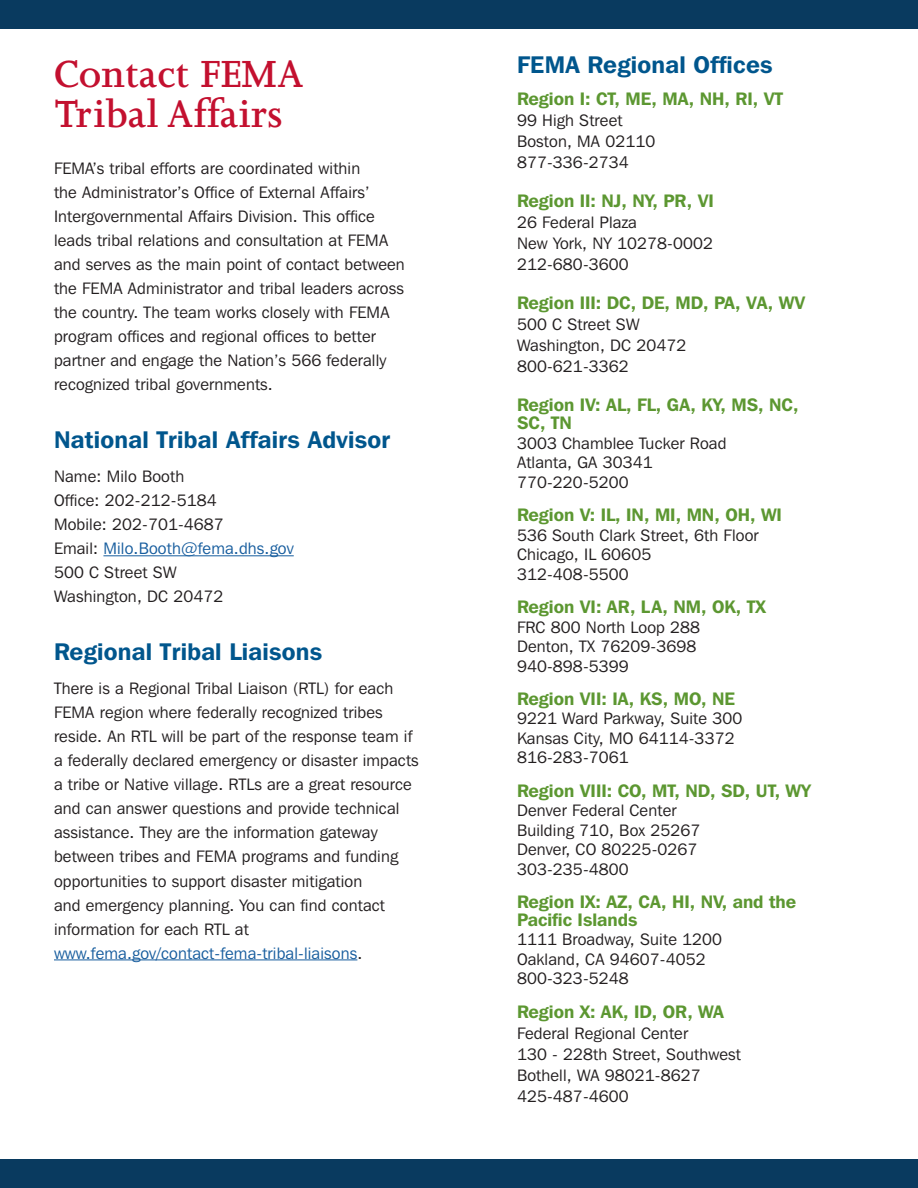
<style>
.page{position:relative;width:918px;height:1188px;background:#fff}
.page>*{position:absolute;margin:0;border:0;box-sizing:border-box;transform-origin:0 0}
.t1{font:600 43.5px/40.5px "Joanna";color:#c3102f}
.t2{font:600 24px "Franklin Gothic IT Cby BT";letter-spacing:.01em;color:#00568d}
.t3{font:600 18px/18px "Franklin Gothic IT Cby BT";color:#5c9731}
.t4{font:16.5px/24px "Franklin Gothic IT Cby BT";letter-spacing:.01em;color:#231f20}
.t5{font:16.5px "Franklin Gothic IT Cby BT";letter-spacing:.01em;color:#175d9e}
.s1{color:#231f20}
.s2{color:#175d9e}
</style>
<div class="page">
<hr style="left:103px;top:555px;width:191px;height:1px;background:#175d9e">
<hr style="left:54px;top:960px;width:303px;height:1px;background:#175d9e">
<div style="left:0;top:0;width:918px;height:28px;background:#093a5f"></div>
<div style="left:0;top:1160px;width:918px;height:28px;background:#093a5f"></div>
<h1 class="t1" style="left:54px;top:53px;width:251px">Contact FEMA<br>Tribal Affairs</h1>
<p class="t4" style="left:54px;top:156px;width:352px">FEMA’s tribal efforts are coordinated within<br>the Administrator’s Office of External Affairs’ Intergovernmental Affairs Division. This office leads tribal relations and consultation at FEMA and serves as the main point of contact between the FEMA Administrator and tribal leaders across the country. The team works closely with FEMA program offices and regional offices to better partner and engage the Nation’s 566 federally recognized tribal governments.</p>
<h2 class="t2" style="left:54px;top:424px;width:338px">National Tribal Affairs Advisor</h2>
<p class="t4" style="left:54px;top:464px;width:132px">Name: Milo Booth</p>
<p class="t4" style="left:54px;top:488px;width:164px">Office: 202-212-5184</p>
<p class="t4" style="left:54px;top:512px;width:171px">Mobile: 202-701-4687</p>
<p class="t5" style="left:54px;top:538px;width:241px"><span class="s1">Email:</span> Milo.Booth@fema.dhs.gov</p>
<p class="t4" style="left:54px;top:560px;width:171px">500 C Street SW<br>Washington, DC 20472</p>
<h2 class="t2" style="left:54px;top:636px;width:270px">Regional Tribal Liaisons</h2>
<p class="t4" style="left:54px;top:676px;width:366px">There is a Regional Tribal Liaison (RTL) for each FEMA region where federally recognized tribes reside. An RTL will be part of the response team if a federally declared emergency or disaster impacts a tribe or Native village. RTLs are a great resource and can answer questions and provide technical assistance. They are the information gateway between tribes and FEMA programs and funding opportunities to support disaster mitigation<br>and emergency planning. You can find contact information for each RTL at <span class="s2">www.fema.gov/contact-fema-tribal-liaisons</span>.</p>
<h2 class="t2" style="left:517px;top:50px;width:257px">FEMA Regional Offices</h2>
<h3 class="t3" style="left:517px;top:90px;width:268px">Region I: CT, ME, MA, NH, RI, VT</h3>
<p class="t4" style="left:517px;top:108px;width:107px">99 High Street</p>
<p class="t4" style="left:517px;top:129px;width:140px">Boston, MA 02110</p>
<p class="t4" style="left:517px;top:150px;width:113px">877-336-2734</p>
<h3 class="t3" style="left:517px;top:192px;width:198px">Region II: NJ, NY, PR, VI</h3>
<p class="t4" style="left:517px;top:210px;width:121px">26 Federal Plaza</p>
<p class="t4" style="left:517px;top:231px;width:198px">New York, NY 10278-0002</p>
<p class="t4" style="left:517px;top:252px;width:113px">212-680-3600</p>
<h3 class="t3" style="left:517px;top:294px;width:290px">Region III: DC, DE, MD, PA, VA, WV</h3>
<p class="t4" style="left:517px;top:312px;width:124px">500 C Street SW</p>
<p class="t4" style="left:517px;top:333px;width:171px">Washington, DC 20472</p>
<p class="t4" style="left:517px;top:354px;width:113px">800-621-3362</p>
<h3 class="t3" style="left:517px;top:396px;width:283px">Region IV: AL, FL, GA, KY, MS, NC,<br>SC, TN</h3>
<p class="t4" style="left:517px;top:431px;width:211px">3003 Chamblee Tucker Road</p>
<p class="t4" style="left:517px;top:450px;width:137px">Atlanta, GA 30341</p>
<p class="t4" style="left:517px;top:470px;width:113px">770-220-5200</p>
<h3 class="t3" style="left:517px;top:506px;width:267px">Region V: IL, IN, MI, MN, OH, WI</h3>
<p class="t4" style="left:517px;top:523px;width:243px">536 South Clark Street, 6th Floor</p>
<p class="t4" style="left:517px;top:542px;width:136px">Chicago, IL 60605</p>
<p class="t4" style="left:517px;top:562px;width:113px">312-408-5500</p>
<h3 class="t3" style="left:517px;top:597px;width:250px">Region VI: AR, LA, NM, OK, TX</h3>
<p class="t4" style="left:517px;top:615px;width:185px">FRC 800 North Loop 288</p>
<p class="t4" style="left:517px;top:634px;width:181px">Denton, TX 76209-3698</p>
<p class="t4" style="left:517px;top:654px;width:113px">940-898-5399</p>
<h3 class="t3" style="left:517px;top:689px;width:220px">Region VII: IA, KS, MO, NE</h3>
<p class="t4" style="left:517px;top:706px;width:227px">9221 Ward Parkway, Suite 300</p>
<p class="t4" style="left:517px;top:726px;width:219px">Kansas City, MO 64114-3372</p>
<p class="t4" style="left:517px;top:745px;width:113px">816-283-7061</p>
<h3 class="t3" style="left:517px;top:781px;width:295px">Region VIII: CO, MT, ND, SD, UT, WY</h3>
<p class="t4" style="left:517px;top:798px;width:161px">Denver Federal Center</p>
<p class="t4" style="left:517px;top:818px;width:185px">Building 710, Box 25267</p>
<p class="t4" style="left:517px;top:837px;width:182px">Denver, CO 80225-0267</p>
<p class="t4" style="left:517px;top:857px;width:113px">303-235-4800</p>
<h3 class="t3" style="left:517px;top:892px;width:281px">Region IX: AZ, CA, HI, NV, and the<br>Pacific Islands</h3>
<p class="t4" style="left:517px;top:927px;width:207px">1111 Broadway, Suite 1200</p>
<p class="t4" style="left:517px;top:947px;width:190px">Oakland, CA 94607-4052</p>
<p class="t4" style="left:517px;top:966px;width:113px">800-323-5248</p>
<h3 class="t3" style="left:517px;top:1002px;width:209px">Region X: AK, ID, OR, WA</h3>
<p class="t4" style="left:517px;top:1021px;width:173px">Federal Regional Center</p>
<p class="t4" style="left:517px;top:1042px;width:226px">130 - 228th Street, Southwest</p>
<p class="t4" style="left:517px;top:1063px;width:185px">Bothell, WA 98021-8627</p>
<p class="t4" style="left:517px;top:1084px;width:113px">425-487-4600</p>
</div>
